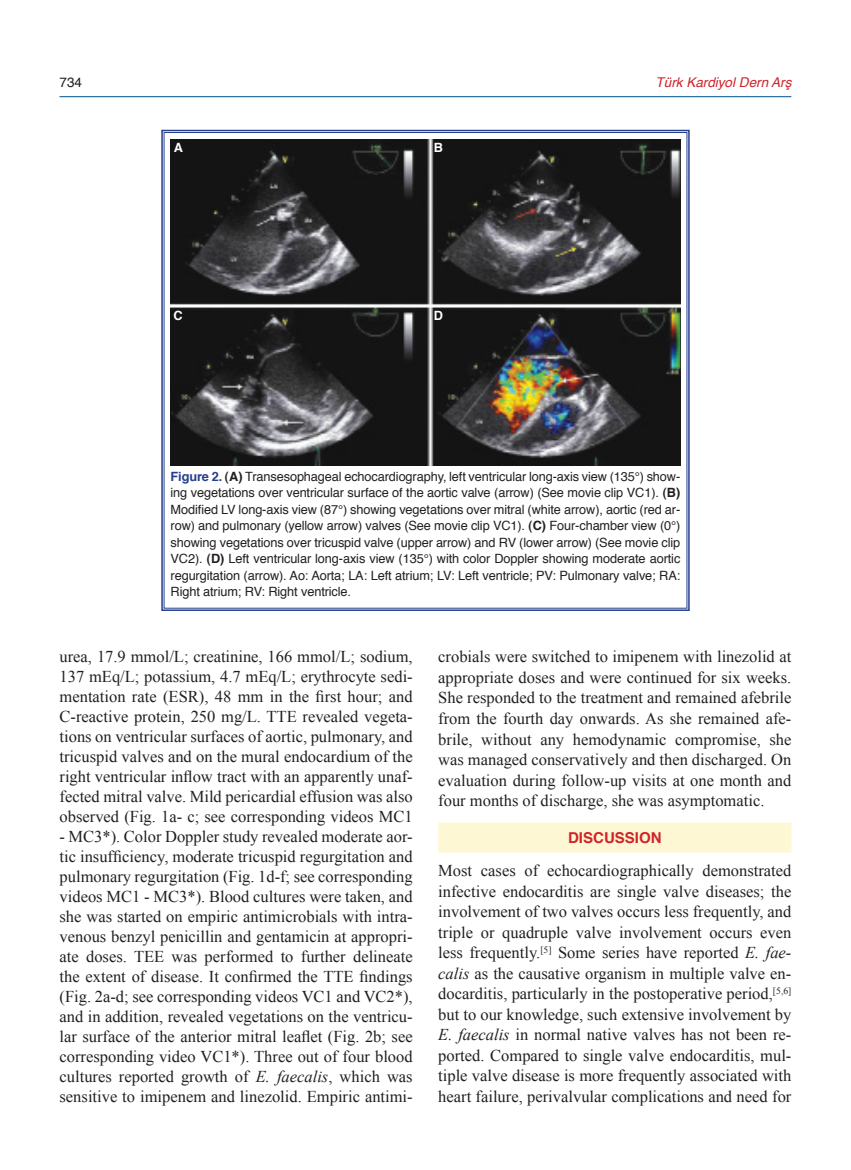
<style>
.page{position:relative;width:851px;height:1170px;background:#fff}
.page>*{position:absolute;margin:0;border:0;box-sizing:border-box;transform-origin:0 0}
.t1{font:16.5px/20px "Times New Roman";color:#231f20;text-align:justify}
.t2{font:700 15px "Helvetica";color:#d1232a}
.t3{font:italic 13.5px "Helvetica";color:#d1232a}
.t4{font:13.5px "Helvetica";color:#231f20}
.t5{font:12.75px/16.5px "Helvetica";letter-spacing:-.01em;color:#231f20;text-align:justify}
.t6{font:700 12.75px "Helvetica";color:#fff}
.s1{font-weight:700;color:#253f8e}
.s2{font-weight:700}
.s3{font-style:italic}
</style>
<div class="page">
<div style="left:438px;top:822px;width:353px;height:30px;background:#fef7d4"></div>
<hr style="left:59px;top:96px;width:732px;height:1px;background:#01508b">
<svg style="left:161px;top:129px;width:529px;height:482px"></svg>
<img style="left:170px;top:139px;width:510px;height:326px">
<p class="t4" style="left:60px;top:73px;width:24px">734</p>
<p class="t3" style="left:655px;top:71px;width:137px">Türk Kardiyol Dern Arş</p>
<p class="t6" style="left:174px;top:139px;width:11px">A</p>
<p class="t6" style="left:173px;top:307px;width:11px">C</p>
<p class="t6" style="left:434px;top:139px;width:11px">B</p>
<p class="t6" style="left:434px;top:307px;width:11px">D</p>
<p class="t5" style="left:170px;top:469px;width:511px"><span class="s1">Figure 2.</span> <span class="s2">(A)</span> Transesophageal echocardiography, left ventricular long-axis view (135°) show&shy;ing vegetations over ventricular surface of the aortic valve (arrow) (See movie clip VC1). <span class="s2">(B)<br></span>Modified LV long-axis view (87°) showing vegetations over mitral (white arrow), aortic (red ar&shy;row) and pulmonary (yellow arrow) valves (See movie clip VC1). <span class="s2">(C)</span> Four-chamber view (0°) showing vegetations over tricuspid valve (upper arrow) and RV (lower arrow) (See movie clip VC2). <span class="s2">(D)</span> Left ventricular long-axis view (135°) with color Doppler showing moderate aortic regurgitation (arrow). Ao: Aorta; LA: Left atrium; LV: Left ventricle; PV: Pulmonary valve; RA:<br>Right atrium; RV: Right ventricle.</p>
<p class="t1" style="left:60px;top:646px;width:354px">urea, 17.9 mmol/L; creatinine, 166 mmol/L; sodium, 137 mEq/L; potassium, 4.7 mEq/L; erythrocyte sedi&shy;mentation rate (ESR), 48 mm in the first hour; and C-reactive protein, 250 mg/L. TTE revealed vegeta&shy;tions on ventricular surfaces of aortic, pulmonary, and tricuspid valves and on the mural endocardium of the right ventricular inflow tract with an apparently unaf&shy;fected mitral valve. Mild pericardial effusion was also observed (Fig. 1a- c; see corresponding videos MC1</p>
<p class="t1" style="left:60px;top:826px;width:354px">- MC3*). Color Doppler study revealed moderate aor&shy;tic insufficiency, moderate tricuspid regurgitation and pulmonary regurgitation (Fig. 1d-f; see corresponding videos MC1 - MC3*). Blood cultures were taken, and she was started on empiric antimicrobials with intra&shy;venous benzyl penicillin and gentamicin at appropri&shy;ate doses. TEE was performed to further delineate the extent of disease. It confirmed the TTE findings (Fig. 2a-d; see corresponding videos VC1 and VC2*), and in addition, revealed vegetations on the ventricu&shy;lar surface of the anterior mitral leaflet (Fig. 2b; see corresponding video VC1*). Three out of four blood cultures reported growth of <span class="s3">E. faecalis</span>, which was sensitive to imipenem and linezolid. Empiric antimi-</p>
<p class="t1" style="left:438px;top:646px;width:354px;line-height:20.5px">crobials were switched to imipenem with linezolid at appropriate doses and were continued for six weeks.<br>She responded to the treatment and remained afebrile from the fourth day onwards. As she remained afe&shy;brile, without any hemodynamic compromise, she was managed conservatively and then discharged. On evaluation during follow-up visits at one month and four months of discharge, she was asymptomatic.</p>
<p class="t2" style="left:568px;top:827px;width:95px">DISCUSSION</p>
<p class="t1" style="left:438px;top:859px;width:354px;line-height:20.5px">Most cases of echocardiographically demonstrated infective endocarditis are single valve diseases; the involvement of two valves occurs less frequently, and triple or quadruple valve involvement occurs even less frequently.<sup>[5]</sup> Some series have reported <span class="s3">E. fae&shy;calis</span> as the causative organism in multiple valve en&shy;docarditis, particularly in the postoperative period,<sup>[5,6] </sup>but to our knowledge, such extensive involvement by <span class="s3">E. faecalis</span> in normal native valves has not been re&shy;ported. Compared to single valve endocarditis, mul&shy;tiple valve disease is more frequently associated with heart failure, perivalvular complications and need for</p>
</div>
